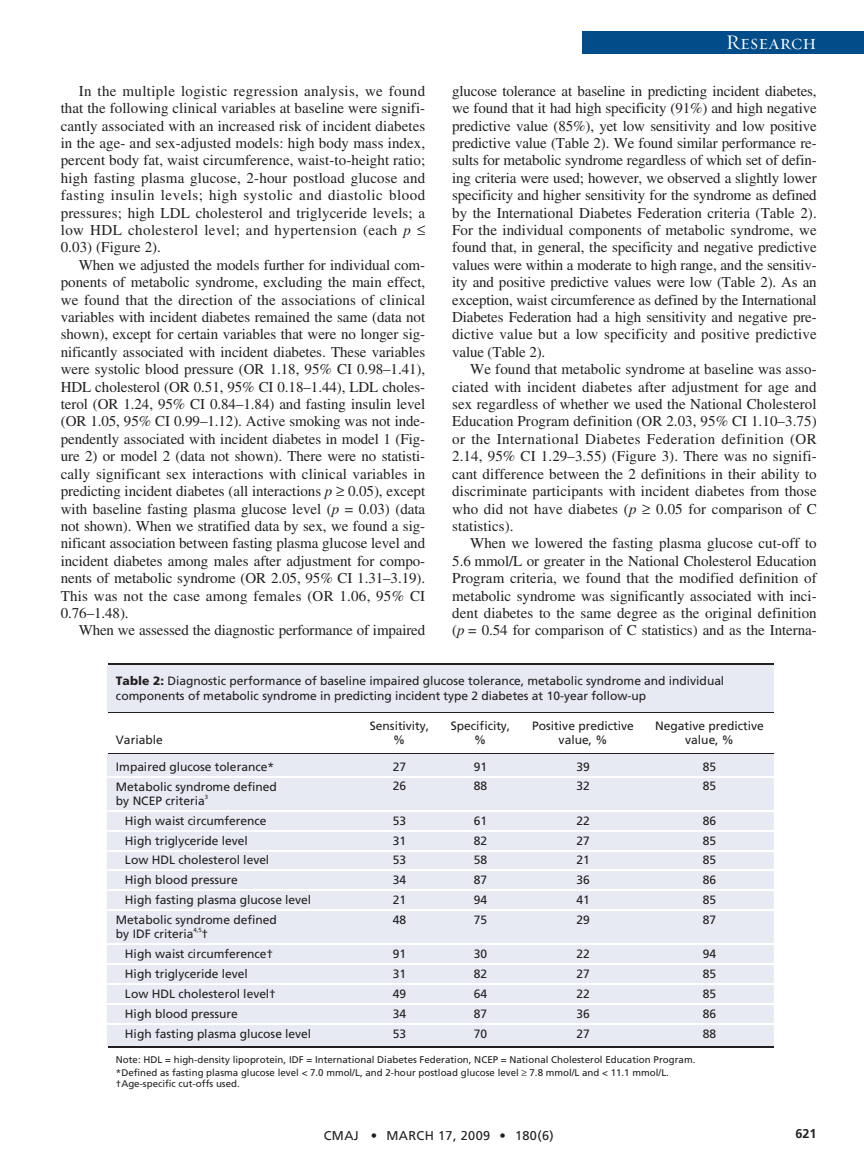
<style>
.page{position:relative;width:864px;height:1175px;background:#fff}
.page>*{position:absolute;margin:0;border:0;box-sizing:border-box;transform-origin:0 0}
.t1{font:21px "Requiem Display HTF Small Caps";letter-spacing:.005em;color:#fff}
.t2{font:15px/17.4px "Times";letter-spacing:.005em;color:#231f20;text-align:justify}
.t3{font:12.75px "Frutiger";letter-spacing:.03em;color:#231f20}
.t4{font:700 12.75px "Frutiger";color:#231f20}
.t5{font:12px/14.2px "Frutiger";color:#231f20;text-align:center}
.t6{font:9.75px/12.1px "Frutiger";color:#231f20}
.t7{font:6px "Frutiger";color:#231f20}
.s1{font-style:italic}
.s2{font-weight:900}
</style>
<div class="page">
<div style="left:583px;top:32px;width:281px;height:22px;background:#014c89"></div>
<svg style="left:107px;top:665px;width:667px;height:47px"></svg>
<div style="left:116px;top:665px;width:650px;height:23px;background:#e7eaf3"></div>
<div style="left:116px;top:688px;width:650px;height:23px;background:#e7eaf3"></div>
<hr style="left:108px;top:663px;width:665px;height:2px;background:#231f20">
<hr style="left:108px;top:712px;width:665px;height:1px;background:#231f20">
<svg style="left:107px;top:753px;width:667px;height:293px;background:#e8ebf3"></svg>
<div style="left:653px;top:1024px;width:113px;height:22px;background:#e7eaf3"></div>
<hr style="left:108px;top:1023px;width:665px;height:1px;background:#fff">
<hr style="left:108px;top:1046px;width:665px;height:2px;background:#231f20">
<p class="t2" style="left:61px;top:83px;width:366px;text-indent:18px">In the multiple logistic regression analysis, we found that the following clinical variables at baseline were signifi&shy;cantly associated with an increased risk of incident diabetes in the age- and sex-adjusted models: high body mass index, percent body fat, waist circumference, waist-to-height ratio; high fasting plasma glucose, 2-hour postload glucose and fasting insulin levels; high systolic and diastolic blood pressures; high LDL cholesterol and triglyceride levels; a low HDL cholesterol level; and hypertension (each <span class="s1">p</span> ≤ 0.03) (Figure 2).</p>
<p class="t2" style="left:61px;top:257px;width:366px;text-indent:18px">When we adjusted the models further for individual com&shy;ponents of metabolic syndrome, excluding the main effect, we found that the direction of the associations of clinical variables with incident diabetes remained the same (data not shown), except for certain variables that were no longer sig&shy;nificantly associated with incident diabetes. These variables were systolic blood pressure (OR 1.18, 95% CI 0.98–1.41), HDL cholesterol (OR 0.51, 95% CI 0.18–1.44), LDL choles&shy;terol (OR 1.24, 95% CI 0.84–1.84) and fasting insulin level (OR 1.05, 95% CI 0.99–1.12). Active smoking was not inde&shy;pendently associated with incident diabetes in model 1 (Fig&shy;ure 2) or model 2 (data not shown). There were no statisti&shy;cally significant sex interactions with clinical variables in predicting incident diabetes (all interactions <span class="s1">p</span> ≥ 0.05), except with baseline fasting plasma glucose level (<span class="s1">p</span> = 0.03) (data not shown). When we stratified data by sex, we found a sig&shy;nificant association between fasting plasma glucose level and incident diabetes among males after adjustment for compo&shy;nents of metabolic syndrome (OR 2.05, 95% CI 1.31–3.19).<br>This was not the case among females (OR 1.06, 95% CI 0.76–1.48).</p>
<p class="t2" style="left:79px;top:623px;width:348px">When we assessed the diagnostic performance of impaired</p>
<h1 class="t1" style="left:726px;top:30px;width:92px">Research</h1>
<p class="t2" style="left:452px;top:83px;width:366px">glucose tolerance at baseline in predicting incident diabetes, we found that it had high specificity (91%) and high negative predictive value (85%), yet low sensitivity and low positive predictive value (Table 2). We found similar performance re&shy;sults for metabolic syndrome regardless of which set of defin&shy;ing criteria were used; however, we observed a slightly lower specificity and higher sensitivity for the syndrome as defined by the International Diabetes Federation criteria (Table 2).<br>For the individual components of metabolic syndrome, we found that, in general, the specificity and negative predictive values were within a moderate to high range, and the sensitiv&shy;ity and positive predictive values were low (Table 2). As an exception, waist circumference as defined by the International Diabetes Federation had a high sensitivity and negative pre&shy;dictive value but a low specificity and positive predictive value (Table 2).</p>
<p class="t2" style="left:452px;top:362px;width:366px;text-indent:18px">We found that metabolic syndrome at baseline was asso&shy;ciated with incident diabetes after adjustment for age and sex regardless of whether we used the National Cholesterol Education Program definition (OR 2.03, 95% CI 1.10–3.75) or the International Diabetes Federation definition (OR 2.14, 95% CI 1.29–3.55) (Figure 3). There was no signifi&shy;cant difference between the 2 definitions in their ability to discriminate participants with incident diabetes from those who did not have diabetes (<span class="s1">p</span> ≥ 0.05 for comparison of C statistics).</p>
<p class="t2" style="left:452px;top:536px;width:366px;text-indent:18px">When we lowered the fasting plasma glucose cut-off to 5.6 mmol/L or greater in the National Cholesterol Education Program criteria, we found that the modified definition of metabolic syndrome was significantly associated with inci&shy;dent diabetes to the same degree as the original definition (<span class="s1">p</span> = 0.54 for comparison of C statistics) and as the Interna-</p>
<p class="t5" style="left:116px;top:675px;width:610px;text-align:left"><span class="s2">Table 2:</span> Diagnostic performance of baseline impaired glucose tolerance, metabolic syndrome and individual components of metabolic syndrome in predicting incident type 2 diabetes at 10-year follow-up</p>
<p class="t5" style="left:116px;top:733px;width:48px">Variable</p>
<p class="t5" style="left:370px;top:719px;width:61px">Sensitivity, %</p>
<p class="t5" style="left:451px;top:719px;width:61px">Specificity, %</p>
<p class="t5" style="left:532px;top:719px;width:103px">Positive predictive value, %</p>
<p class="t5" style="left:655px;top:719px;width:110px">Negative predictive value, %</p>
<p class="t5" style="left:116px;top:760px;width:160px">Impaired glucose tolerance*</p>
<p class="t5" style="left:393px;top:760px;width:15px">27</p>
<p class="t5" style="left:474px;top:760px;width:15px">91</p>
<p class="t5" style="left:576px;top:760px;width:15px">39</p>
<p class="t5" style="left:703px;top:760px;width:15px">85</p>
<p class="t5" style="left:116px;top:780px;width:162px;text-align:left">Metabolic syndrome defined by NCEP criteria</p>
<p class="t5" style="left:393px;top:780px;width:15px">26</p>
<p class="t5" style="left:474px;top:780px;width:15px">88</p>
<p class="t5" style="left:576px;top:780px;width:15px">32</p>
<p class="t5" style="left:703px;top:780px;width:15px">85</p>
<p class="t7" style="left:205px;top:794px;width:5px">3</p>
<p class="t5" style="left:125px;top:814px;width:143px">High waist circumference</p>
<p class="t5" style="left:393px;top:814px;width:15px">53</p>
<p class="t5" style="left:474px;top:814px;width:15px">61</p>
<p class="t5" style="left:576px;top:814px;width:15px">22</p>
<p class="t5" style="left:703px;top:814px;width:15px">86</p>
<p class="t5" style="left:125px;top:834px;width:124px">High triglyceride level</p>
<p class="t5" style="left:393px;top:834px;width:15px">31</p>
<p class="t5" style="left:474px;top:834px;width:15px">82</p>
<p class="t5" style="left:576px;top:834px;width:15px">27</p>
<p class="t5" style="left:703px;top:834px;width:15px">85</p>
<p class="t5" style="left:125px;top:854px;width:146px">Low HDL cholesterol level</p>
<p class="t5" style="left:393px;top:854px;width:15px">53</p>
<p class="t5" style="left:474px;top:854px;width:15px">58</p>
<p class="t5" style="left:576px;top:854px;width:15px">21</p>
<p class="t5" style="left:703px;top:854px;width:15px">85</p>
<p class="t5" style="left:125px;top:873px;width:115px">High blood pressure</p>
<p class="t5" style="left:393px;top:873px;width:15px">34</p>
<p class="t5" style="left:474px;top:873px;width:15px">87</p>
<p class="t5" style="left:576px;top:873px;width:15px">36</p>
<p class="t5" style="left:703px;top:873px;width:15px">86</p>
<p class="t5" style="left:125px;top:893px;width:188px">High fasting plasma glucose level</p>
<p class="t5" style="left:393px;top:893px;width:15px">21</p>
<p class="t5" style="left:474px;top:893px;width:15px">94</p>
<p class="t5" style="left:576px;top:893px;width:15px">41</p>
<p class="t5" style="left:703px;top:893px;width:15px">85</p>
<p class="t5" style="left:116px;top:913px;width:162px;text-align:left">Metabolic syndrome defined by IDF criteria</p>
<p class="t5" style="left:393px;top:913px;width:15px">48</p>
<p class="t5" style="left:474px;top:913px;width:15px">75</p>
<p class="t5" style="left:576px;top:913px;width:15px">29</p>
<p class="t5" style="left:703px;top:913px;width:15px">87</p>
<p class="t7" style="left:194px;top:927px;width:10px">4,5</p>
<p class="t5" style="left:202px;top:927px;width:8px">†</p>
<p class="t5" style="left:125px;top:947px;width:150px">High waist circumference†</p>
<p class="t5" style="left:393px;top:947px;width:15px">91</p>
<p class="t5" style="left:474px;top:947px;width:15px">30</p>
<p class="t5" style="left:576px;top:947px;width:15px">22</p>
<p class="t5" style="left:703px;top:947px;width:15px">94</p>
<p class="t5" style="left:125px;top:967px;width:124px">High triglyceride level</p>
<p class="t5" style="left:393px;top:967px;width:15px">31</p>
<p class="t5" style="left:474px;top:967px;width:15px">82</p>
<p class="t5" style="left:576px;top:967px;width:15px">27</p>
<p class="t5" style="left:703px;top:967px;width:15px">85</p>
<p class="t5" style="left:125px;top:987px;width:152px">Low HDL cholesterol level†</p>
<p class="t5" style="left:393px;top:987px;width:15px">49</p>
<p class="t5" style="left:474px;top:987px;width:15px">64</p>
<p class="t5" style="left:576px;top:987px;width:15px">22</p>
<p class="t5" style="left:703px;top:987px;width:15px">85</p>
<p class="t5" style="left:125px;top:1007px;width:115px">High blood pressure</p>
<p class="t5" style="left:393px;top:1007px;width:15px">34</p>
<p class="t5" style="left:474px;top:1007px;width:15px">87</p>
<p class="t5" style="left:576px;top:1007px;width:15px">36</p>
<p class="t5" style="left:703px;top:1007px;width:15px">86</p>
<p class="t5" style="left:125px;top:1027px;width:188px">High fasting plasma glucose level</p>
<p class="t5" style="left:393px;top:1027px;width:15px">53</p>
<p class="t5" style="left:474px;top:1027px;width:15px">70</p>
<p class="t5" style="left:576px;top:1027px;width:15px">27</p>
<p class="t5" style="left:703px;top:1027px;width:15px">88</p>
<p class="t6" style="left:116px;top:1054px;width:581px">Note: HDL = high-density lipoprotein, IDF = International Diabetes Federation, NCEP = National Cholesterol Education Program. *Defined as fasting plasma glucose level &lt; 7.0 mmol/L, and 2-hour postload glucose level ≥ 7.8 mmol/L and &lt; 11.1 mmol/L. †Age-specific cut-offs used.</p>
<p class="t3" style="left:324px;top:1130px;width:231px">CMAJ • MARCH 17, 2009 • 180(6)</p>
<p class="t4" style="left:795px;top:1128px;width:23px">621</p>
</div>
